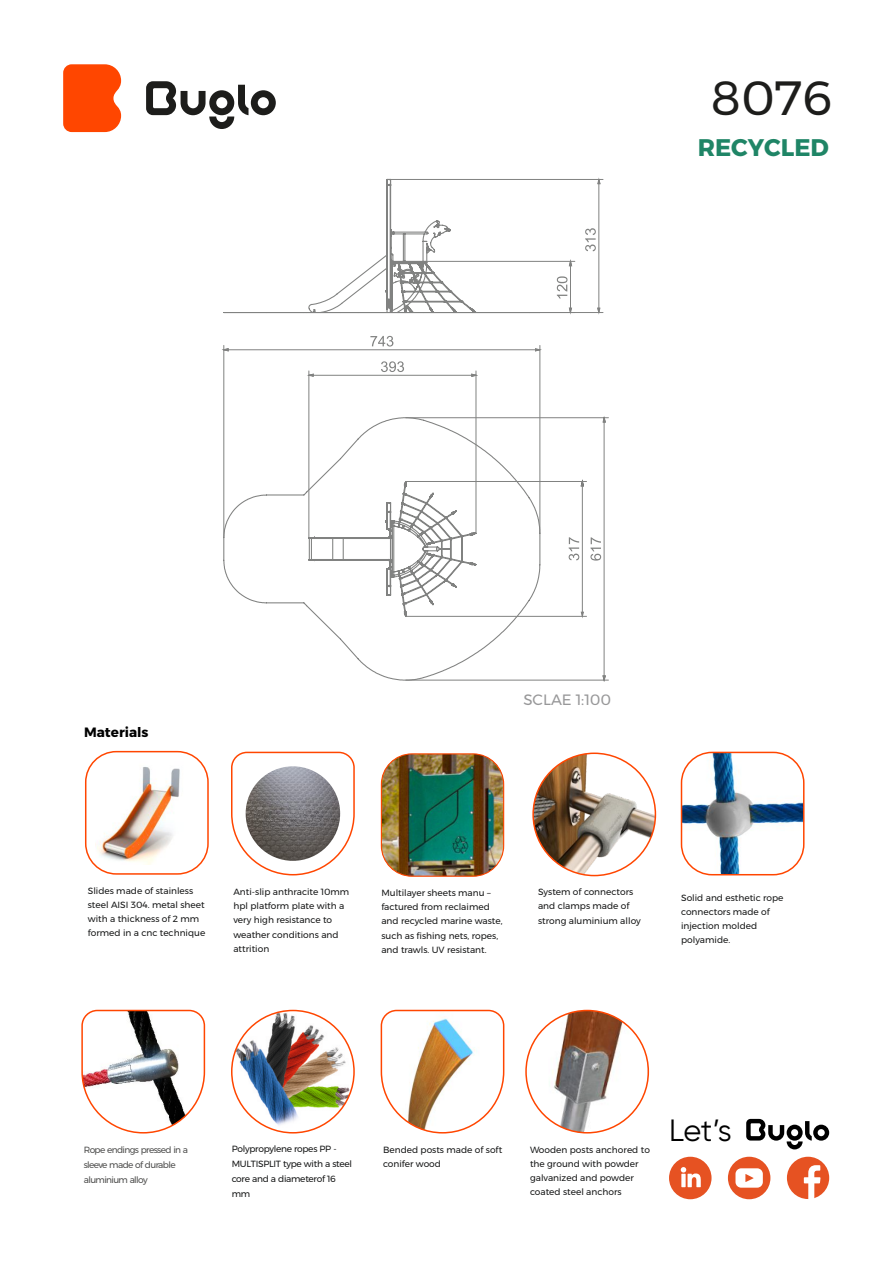
<style>
.page{position:relative;width:893px;height:1263px;background:#fff}
.page>*{position:absolute;margin:0;border:0;box-sizing:border-box;transform-origin:0 0}
.t1{font:48px "Montserrat";color:#1d1d1b}
.t2{font:30.75px "Gilroy";color:#000}
.t3{font:700 24px "Montserrat";color:#1f8566}
.t4{font:15px "Montserrat";color:#989899}
.t5{font:700 13.5px "Montserrat";color:#000}
.t6{font:9px/14.2px "Montserrat";color:#151616}
.t7{font:9px/15px "Montserrat";letter-spacing:-.03em;color:#151616}
.t8{font:9px/15px "Montserrat";letter-spacing:-.07em;color:#4e4e4d}
</style>
<div class="page">
<svg style="left:746px;top:1119px;width:83px;height:30px"></svg>
<div style="left:669px;top:1157px;width:42px;height:42px;background:#e65222;border-radius:50%"></div>
<svg style="left:681px;top:1167px;width:20px;height:20px"></svg>
<div style="left:787px;top:1157px;width:42px;height:42px;background:#e65222;border-radius:50%"></div>
<svg style="left:804px;top:1165px;width:16px;height:34px"></svg>
<div style="left:728px;top:1157px;width:42px;height:42px;background:#e65222;border-radius:50%"></div>
<svg style="left:735px;top:1168px;width:28px;height:20px"></svg>
<svg style="left:146px;top:81px;width:130px;height:48px"></svg>
<svg style="left:63px;top:64px;width:58px;height:68px;background:#ff5313"></svg>
<img style="left:381px;top:755px;width:123px;height:120px">
<img style="left:381px;top:754px;width:123px;height:122px;border-radius:31px">
<div style="left:381px;top:753px;width:123px;height:124px;border:1px solid #ff4600;border-radius:31px"></div>
<img style="left:526px;top:1010px;width:121px;height:123px">
<div style="left:525px;top:1010px;width:124px;height:123px;border:2px solid #ff4600;border-radius:50%"></div>
<svg style="left:585px;top:228px;width:11px;height:23px"></svg>
<svg style="left:569px;top:537px;width:10px;height:23px"></svg>
<svg style="left:580px;top:611px;width:4px;height:5px"></svg>
<hr style="left:539px;top:345px;width:1px;height:188px;background:#818281">
<hr style="left:223px;top:345px;width:1px;height:193px;background:#818281">
<hr style="left:308px;top:371px;width:1px;height:167px;background:#818281">
<hr style="left:476px;top:371px;width:1px;height:162px;background:#818281">
<hr style="left:582px;top:481px;width:1px;height:135px;background:#818281">
<hr style="left:406px;top:481px;width:180px;height:1px;background:#818281">
<hr style="left:406px;top:616px;width:180px;height:1px;background:#818281">
<hr style="left:598px;top:179px;width:1px;height:133px;background:#818281">
<hr style="left:390px;top:179px;width:213px;height:1px;background:#818281">
<hr style="left:540px;top:312px;width:63px;height:1px;background:#818281">
<hr style="left:406px;top:417px;width:202px;height:1px;background:#818281">
<hr style="left:406px;top:680px;width:202px;height:1px;background:#818281">
<hr style="left:425px;top:261px;width:150px;height:1px;background:#818281">
<svg style="left:223px;top:336px;width:318px;height:16px"></svg>
<svg style="left:308px;top:361px;width:169px;height:16px"></svg>
<svg style="left:580px;top:480px;width:4px;height:7px"></svg>
<svg style="left:597px;top:307px;width:4px;height:7px"></svg>
<svg style="left:590px;top:417px;width:16px;height:264px"></svg>
<svg style="left:557px;top:260px;width:16px;height:54px"></svg>
<svg style="left:223px;top:178px;width:318px;height:136px"></svg>
<svg style="left:223px;top:417px;width:318px;height:264px"></svg>
<img style="left:533px;top:753px;width:122px;height:122px;border-radius:50%">
<div style="left:532px;top:752px;width:124px;height:124px;border:2px solid #ff4600;border-radius:50%"></div>
<img style="left:232px;top:1010px;width:122px;height:123px;border-radius:50%">
<div style="left:231px;top:1010px;width:124px;height:123px;border:2px solid #ff4600;border-radius:50%"></div>
<img style="left:97px;top:767px;width:83px;height:97px">
<div style="left:85px;top:751px;width:124px;height:124px;border:2px solid #ff4600;border-radius:31px"></div>
<svg style="left:231px;top:751px;width:124px;height:125px"></svg>
<svg style="left:380px;top:1009px;width:125px;height:125px"></svg>
<img style="left:681px;top:752px;width:123px;height:123px;border-radius:31px">
<div style="left:681px;top:752px;width:123px;height:123px;border:2px solid #ff4600;border-radius:31px"></div>
<svg style="left:81px;top:1009px;width:125px;height:125px"></svg>
<h1 class="t1" style="left:710px;top:69px;width:124px">8076</h1>
<h3 class="t3" style="left:698px;top:133px;width:133px">RECYCLED</h3>
<h3 class="t5" style="left:84px;top:724px;width:66px">Materials</h3>
<h3 class="t4" style="left:523px;top:690px;width:89px">SCLAE 1:100</h3>
<p class="t6" style="left:88px;top:883px;width:119px">Slides made of stainless steel AISI 304. metal sheet with a thickness of 2 mm formed in a cnc technique</p>
<p class="t6" style="left:233px;top:884px;width:117px">Anti-slip anthracite 10mm hpl platform plate with a very high resistance to weather conditions and attrition</p>
<p class="t6" style="left:381px;top:885px;width:123px">Multilayer sheets manu – factured from reclaimed and recycled marine waste, such as fishing nets, ropes, and trawls. UV resistant.</p>
<p class="t6" style="left:538px;top:885px;width:104px">System of connectors and clamps made of strong aluminium alloy</p>
<p class="t6" style="left:681px;top:890px;width:104px">Solid and esthetic rope connectors made of injection molded polyamide.</p>
<p class="t8" style="left:84px;top:1142px;width:106px">Rope endings pressed in a sleeve made of durable aluminium alloy</p>
<p class="t7" style="left:232px;top:1141px;width:122px">Polypropylene ropes PP -<br>MULTISPLIT type with a steel core and a diameterof 16 mm</p>
<p class="t6" style="left:383px;top:1143px;width:121px">Bended posts made of soft conifer wood</p>
<p class="t6" style="left:530px;top:1142px;width:121px">Wooden posts anchored to the ground with powder galvanized and powder coated steel anchors</p>
<h2 class="t2" style="left:669px;top:1116px;width:64px">Let’s</h2>
</div>
